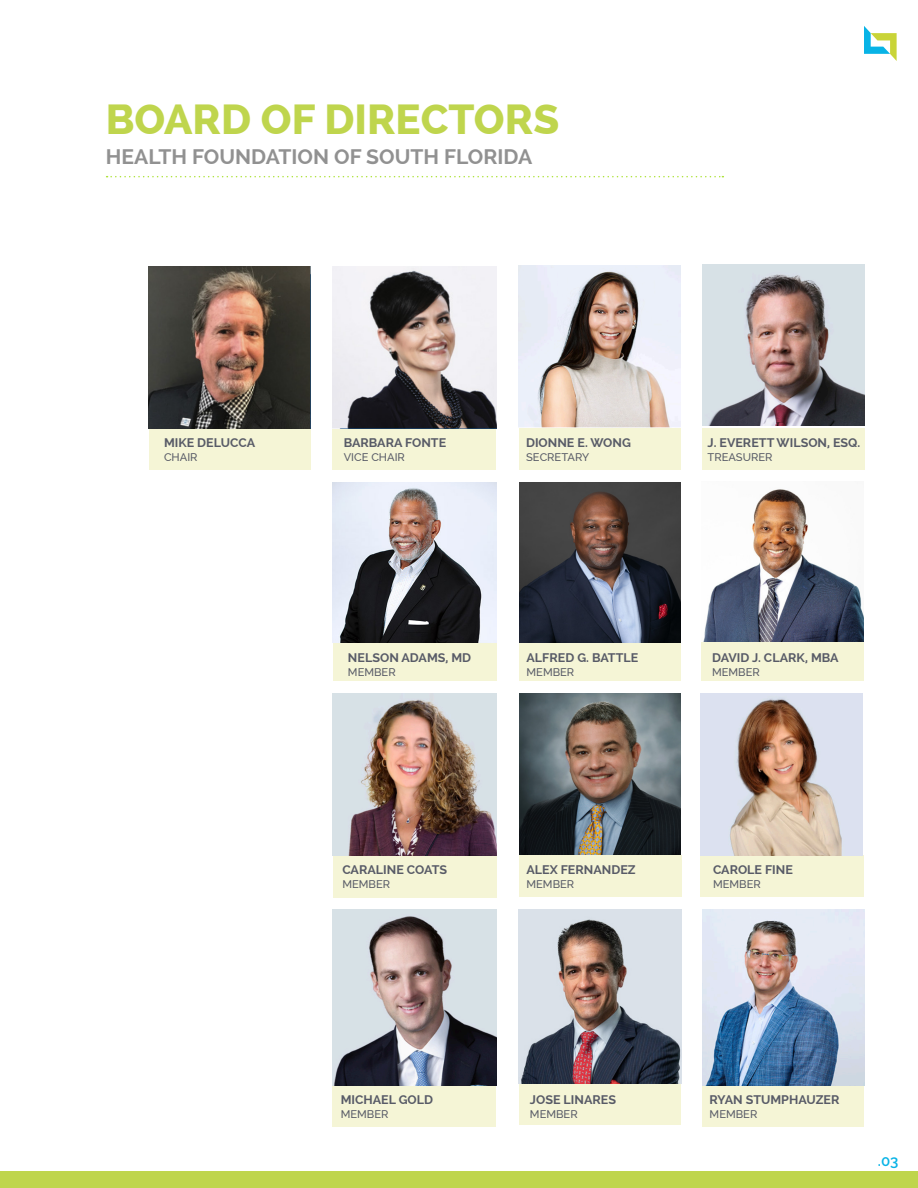
<style>
.page{position:relative;width:918px;height:1188px;background:#fff}
.page>*{position:absolute;margin:0;border:0;box-sizing:border-box;transform-origin:0 0}
.t1{font:800 42px "Raleway";color:#bfd54d}
.t2{font:700 21px "Raleway";color:#919191}
.t3{font:600 15px "Raleway";color:#08b3e6}
.t4{font:700 12.45px "Raleway";color:#585b67}
.t5{font:500 11.1px "Raleway";color:#585b67}
</style>
<div class="page">
<svg style="left:864px;top:26px;width:33px;height:35px"></svg>
<div style="left:702px;top:428px;width:162px;height:42px;background:#f5f5d6"></div>
<div style="left:519px;top:428px;width:162px;height:42px;background:#f5f5d6"></div>
<div style="left:701px;top:855px;width:163px;height:42px;background:#f5f5d6"></div>
<div style="left:702px;top:1085px;width:162px;height:42px;background:#f5f5d6"></div>
<div style="left:149px;top:428px;width:161px;height:42px;background:#f5f5d6"></div>
<div style="left:333px;top:642px;width:164px;height:39px;background:#f5f5d6"></div>
<div style="left:333px;top:856px;width:163px;height:42px;background:#f5f5d6"></div>
<div style="left:332px;top:1085px;width:164px;height:42px;background:#f5f5d6"></div>
<div style="left:333px;top:428px;width:163px;height:42px;background:#f5f5d6"></div>
<div style="left:519px;top:639px;width:162px;height:42px;background:#f5f5d6"></div>
<div style="left:519px;top:855px;width:163px;height:42px;background:#f5f5d6"></div>
<div style="left:519px;top:1082px;width:162px;height:43px;background:#f5f5d6"></div>
<div style="left:0;top:1172px;width:918px;height:16px;background:#bfd54d"></div>
<svg style="left:107px;top:176px;width:616px;height:1px"></svg>
<img style="left:519px;top:266px;width:162px;height:162px">
<img style="left:701px;top:694px;width:162px;height:162px">
<img style="left:702px;top:910px;width:163px;height:175px">
<img style="left:702px;top:264px;width:162px;height:162px">
<img style="left:148px;top:266px;width:162px;height:162px">
<img style="left:333px;top:482px;width:164px;height:161px">
<img style="left:333px;top:694px;width:163px;height:162px">
<img style="left:333px;top:910px;width:164px;height:175px">
<img style="left:333px;top:266px;width:163px;height:162px">
<img style="left:519px;top:910px;width:163px;height:173px">
<img style="left:519px;top:482px;width:161px;height:161px">
<img style="left:701px;top:489px;width:162px;height:154px">
<div style="left:701px;top:643px;width:163px;height:38px;background:#f5f5d6"></div>
<img style="left:519px;top:694px;width:161px;height:160px">
<p class="t1" style="left:106px;top:95px;width:455px">BOARD OF DIRECTORS</p>
<p class="t2" style="left:106px;top:145px;width:428px">HEALTH FOUNDATION OF SOUTH FLORIDA</p>
<p class="t4" style="left:164px;top:435px;width:93px">MIKE DELUCCA</p>
<p class="t5" style="left:164px;top:450px;width:35px">CHAIR</p>
<p class="t4" style="left:344px;top:435px;width:104px">BARBARA FONTE</p>
<p class="t5" style="left:344px;top:450px;width:63px">VICE CHAIR</p>
<p class="t4" style="left:526px;top:435px;width:106px">DIONNE E. WONG</p>
<p class="t5" style="left:526px;top:450px;width:65px">SECRETARY</p>
<p class="t4" style="left:708px;top:435px;width:154px">J. EVERETT WILSON, ESQ.</p>
<p class="t5" style="left:708px;top:450px;width:67px">TREASURER</p>
<p class="t4" style="left:348px;top:650px;width:125px">NELSON ADAMS, MD</p>
<p class="t5" style="left:348px;top:665px;width:49px">MEMBER</p>
<p class="t4" style="left:527px;top:650px;width:113px">ALFRED G. BATTLE</p>
<p class="t5" style="left:527px;top:665px;width:49px">MEMBER</p>
<p class="t4" style="left:712px;top:650px;width:128px">DAVID J. CLARK, MBA</p>
<p class="t5" style="left:712px;top:665px;width:49px">MEMBER</p>
<p class="t4" style="left:342px;top:862px;width:106px">CARALINE COATS</p>
<p class="t5" style="left:342px;top:877px;width:49px">MEMBER</p>
<p class="t4" style="left:526px;top:862px;width:111px">ALEX FERNANDEZ</p>
<p class="t5" style="left:526px;top:877px;width:49px">MEMBER</p>
<p class="t4" style="left:713px;top:862px;width:81px">CAROLE FINE</p>
<p class="t5" style="left:713px;top:877px;width:49px">MEMBER</p>
<p class="t4" style="left:341px;top:1092px;width:94px">MICHAEL GOLD</p>
<p class="t5" style="left:341px;top:1107px;width:49px">MEMBER</p>
<p class="t4" style="left:530px;top:1092px;width:88px">JOSE LINARES</p>
<p class="t5" style="left:530px;top:1107px;width:49px">MEMBER</p>
<p class="t4" style="left:710px;top:1092px;width:131px">RYAN STUMPHAUZER</p>
<p class="t5" style="left:710px;top:1107px;width:49px">MEMBER</p>
<p class="t3" style="left:878px;top:1153px;width:22px">.03</p>
</div>
